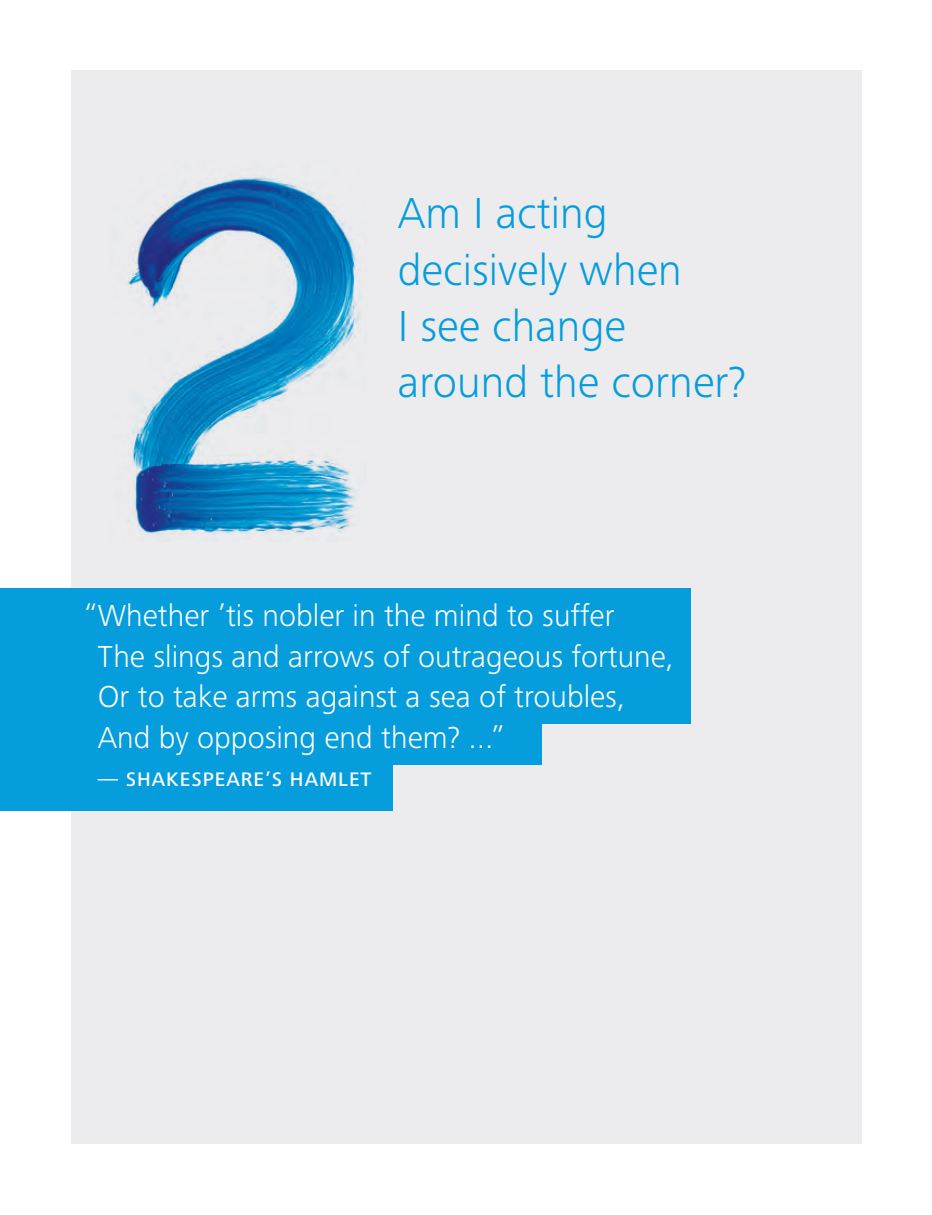
<style>
.page{position:relative;width:932px;height:1215px;background:#fff}
.page>*{position:absolute;margin:0;border:0;box-sizing:border-box;transform-origin:0 0}
.t1{font:300 45px/56.2px "Frutiger Next Pro";color:#069ddc}
.t2{font:300 31.5px/40.5px "Frutiger Next Pro";color:#fff}
.t3{font:500 20.25px "Frutiger Next Pro";letter-spacing:.05em;color:#fff}
</style>
<div class="page">
<div style="left:71px;top:71px;width:790px;height:1073px;background:#ececee"></div>
<div style="left:0;top:588px;width:690px;height:56px;background:#069ddc"></div>
<div style="left:0;top:638px;width:690px;height:47px;background:#069ddc"></div>
<div style="left:0;top:716px;width:542px;height:49px;background:#069ddc"></div>
<div style="left:0;top:765px;width:392px;height:46px;background:#069ddc"></div>
<div style="left:0;top:680px;width:690px;height:44px;background:#069ddc"></div>
<img style="left:127px;top:176px;width:234px;height:363px">
<p class="t1" style="left:398px;top:185px;width:285px">Am I acting decisively when</p>
<p class="t1" style="left:398px;top:298px;width:230px">I see change</p>
<p class="t1" style="left:398px;top:354px;width:350px">around the corner?</p>
<p class="t2" style="left:98px;top:595px;width:578px;text-indent:-14px">“Whether ’tis nobler in the mind to suffer<br>The slings and arrows of outrageous fortune, Or to take arms against a sea of troubles, And by opposing end them? ...”</p>
<p class="t3" style="left:98px;top:768px;width:275px">— SHAKESPEARE’S HAMLET</p>
</div>
